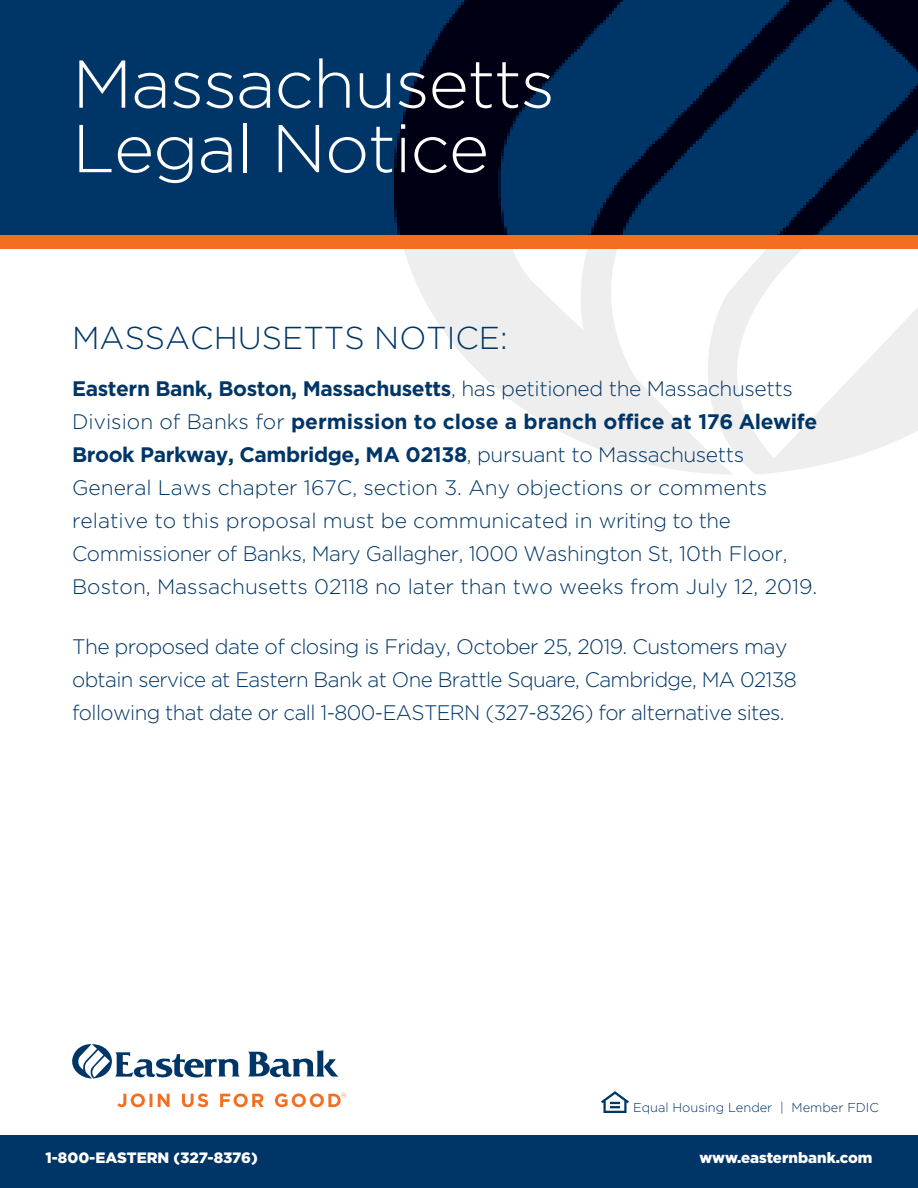
<style>
.page{position:relative;width:918px;height:1188px;background:#fff}
.page>*{position:absolute;margin:0;border:0;box-sizing:border-box;transform-origin:0 0}
.t1{font:300 67.5px/64.5px "Gotham";letter-spacing:-.02em;color:#fff}
.t2{font:300 31.65px "Gotham";color:#003667}
.t3{font:300 21px/33px "Gotham";color:#003667}
.t4{font:300 21px/33px "Gotham";letter-spacing:-.02em;color:#003667}
.t5{font:900 15px "Gotham";color:#fff}
.t6{font:300 12.9px "Gotham";color:#003667}
.s1{font-weight:700}
</style>
<div class="page">
<svg style="left:395px;top:248px;width:523px;height:227px"></svg>
<div style="left:0;top:0;width:918px;height:248px;background:#003667"></div>
<img style="left:395px;top:0;width:523px;height:235px">
<div style="left:0;top:1135px;width:918px;height:53px;background:#003667"></div>
<img style="left:602px;top:1092px;width:26px;height:20px">
<div style="left:0;top:235px;width:918px;height:13px;background:#f36e21"></div>
<svg style="left:117px;top:1093px;width:147px;height:14px"></svg>
<svg style="left:275px;top:1093px;width:71px;height:14px"></svg>
<svg style="left:248px;top:1050px;width:91px;height:28px"></svg>
<svg style="left:72px;top:1044px;width:168px;height:35px"></svg>
<p class="t1" style="left:72px;top:51px;width:484px">Massachusetts<br>Legal Notice</p>
<p class="t2" style="left:72px;top:319px;width:437px">MASSACHUSETTS NOTICE:</p>
<p class="t3" style="left:72px;top:372px;width:747px"><span class="s1">Eastern Bank, Boston, Massachusetts</span>, has petitioned the Massachusetts Division of Banks for <span class="s1">permission to close a branch office at 176 Alewife Brook Parkway, Cambridge, MA 02138</span>, pursuant to Massachusetts General Laws chapter 167C, section 3. Any objections or comments relative to this proposal must be communicated in writing to the Commissioner of Banks, Mary Gallagher, 1000 Washington St, 10th Floor, Boston, Massachusetts 02118 no later than two weeks from July 12, 2019.</p>
<p class="t4" style="left:72px;top:630px;width:726px">The proposed date of closing is Friday, October 25, 2019. Customers may obtain service at Eastern Bank at One Brattle Square, Cambridge, MA 02138 following that date or call 1-800-EASTERN (327-8326) for alternative sites.</p>
<p class="t6" style="left:633px;top:1100px;width:247px">Equal Housing Lender | Member FDIC</p>
<p class="t5" style="left:45px;top:1147px;width:214px">1-800-EASTERN (327-8376)</p>
<p class="t5" style="left:699px;top:1147px;width:175px">www.easternbank.com</p>
</div>
